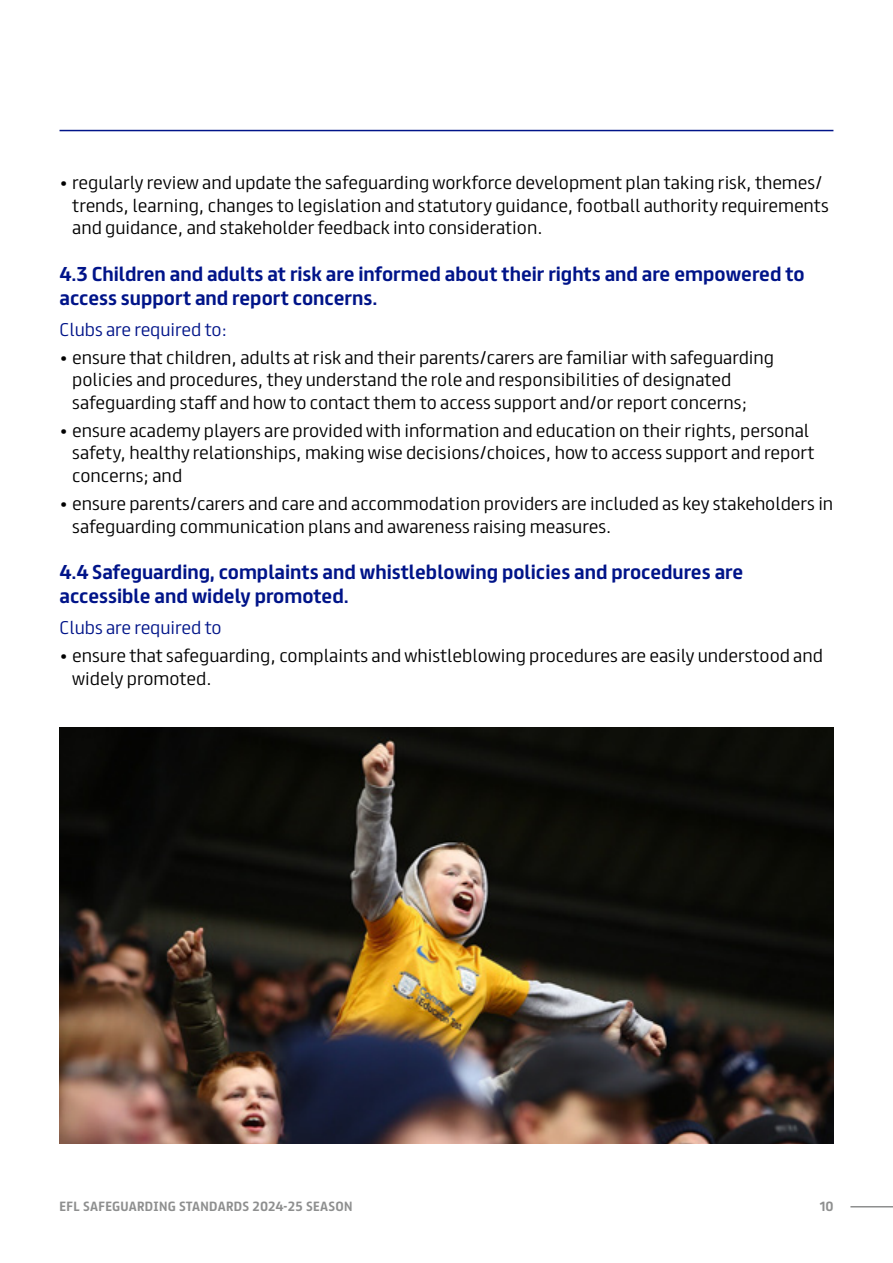
<style>
.page{position:relative;width:893px;height:1263px;background:#fff}
.page>*{position:absolute;margin:0;border:0;box-sizing:border-box;transform-origin:0 0}
.t1{font:700 18px/24px "EFL";color:#001489}
.t2{font:300 16.5px/22.5px "EFL";color:#000}
.t3{font:300 16.5px "EFL";color:#001489}
.t4{font:700 12px "EFL";letter-spacing:.025em;color:#8e8f8f}
</style>
<div class="page">
<hr style="left:850px;top:1206px;width:43px;height:1px;background:#8e8f8f">
<hr style="left:60px;top:130px;width:773px;height:1px;background:#001489">
<img style="left:60px;top:727px;width:773px;height:417px">
<p class="t2" style="left:72px;top:170px;width:758px;text-indent:-13px">• regularly review and update the safeguarding workforce development plan taking risk, themes/ trends, learning, changes to legislation and statutory guidance, football authority requirements and guidance, and stakeholder feedback into consideration.</p>
<p class="t1" style="left:60px;top:262px;width:746px">4.3 Children and adults at risk are informed about their rights and are empowered to access support and report concerns.</p>
<p class="t3" style="left:60px;top:315px;width:169px">Clubs are required to:</p>
<p class="t2" style="left:72px;top:345px;width:703px;text-indent:-13px">• ensure that children, adults at risk and their parents/carers are familiar with safeguarding policies and procedures, they understand the role and responsibilities of designated safeguarding staff and how to contact them to access support and/or report concerns;</p>
<p class="t2" style="left:72px;top:418px;width:744px;text-indent:-13px">• ensure academy players are provided with information and education on their rights, personal safety, healthy relationships, making wise decisions/choices, how to access support and report concerns; and</p>
<p class="t2" style="left:72px;top:491px;width:762px;text-indent:-13px">• ensure parents/carers and care and accommodation providers are included as key stakeholders in safeguarding communication plans and awareness raising measures.</p>
<p class="t1" style="left:60px;top:561px;width:685px">4.4 Safeguarding, complaints and whistleblowing policies and procedures are accessible and widely promoted.</p>
<p class="t3" style="left:60px;top:613px;width:164px">Clubs are required to</p>
<p class="t2" style="left:72px;top:643px;width:752px;text-indent:-13px">• ensure that safeguarding, complaints and whistleblowing procedures are easily understood and widely promoted.</p>
<p class="t4" style="left:60px;top:1200px;width:295px">EFL SAFEGUARDING STANDARDS 2024-25 SEASON</p>
<p class="t4" style="left:820px;top:1200px;width:15px">10</p>
</div>
